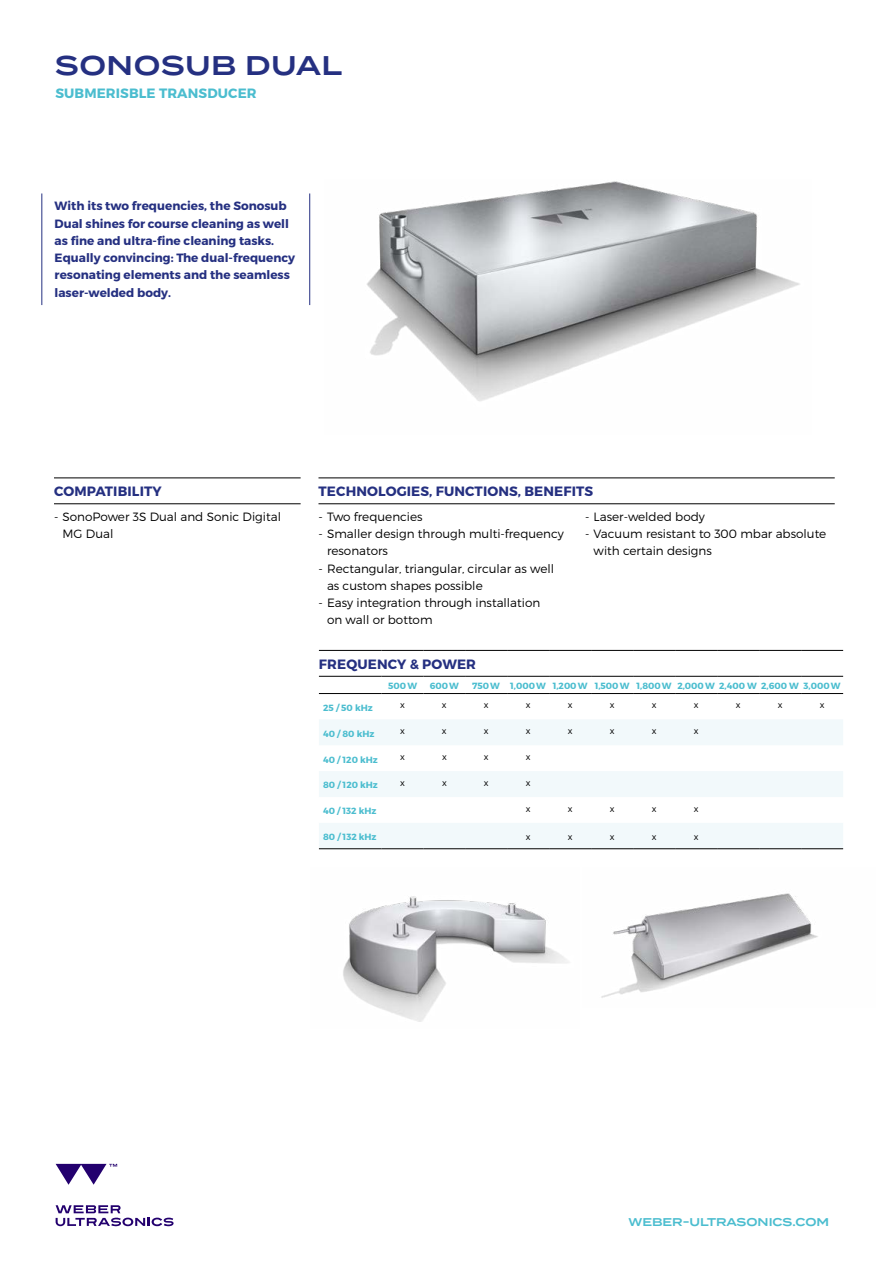
<style>
.page{position:relative;width:893px;height:1263px;background:#fff}
.page>*{position:absolute;margin:0;border:0;box-sizing:border-box;transform-origin:0 0}
.t1{font:600 27px "Termina";letter-spacing:.02em;color:#253081}
.t2{font:700 13.5px "Montserrat";letter-spacing:.01em;color:#253081}
.t3{font:700 13.5px "Montserrat";letter-spacing:.01em;color:#4bbdcf}
.t4{font:300 12px/17.2px "Montserrat";color:#000}
.t5{font:700 12px/17.2px "Montserrat";color:#253081}
.t6{font:600 11.25px "Termina";color:#4bbdcf}
.t7{font:700 9px "Montserrat";color:#4bbdcf}
.t8{font:300 9px "Montserrat";color:#000}
.s1{color:#fff}
</style>
<div class="page">
<svg style="left:56px;top:1164px;width:61px;height:21px"></svg>
<svg style="left:56px;top:1205px;width:118px;height:21px"></svg>
<img style="left:367px;top:181px;width:433px;height:220px">
<img style="left:343px;top:896px;width:226px;height:126px">
<img style="left:601px;top:893px;width:217px;height:105px">
<hr style="left:318px;top:478px;width:517px;height:1px;background:#000">
<hr style="left:318px;top:503px;width:517px;height:1px;background:#000">
<hr style="left:54px;top:478px;width:247px;height:1px;background:#000">
<hr style="left:54px;top:503px;width:247px;height:1px;background:#000">
<svg style="left:319px;top:720px;width:524px;height:128px;fill:#f2f9fb"></svg>
<hr style="left:319px;top:848px;width:63px;height:1px;background:#000">
<hr style="left:382px;top:848px;width:42px;height:1px;background:#000">
<hr style="left:424px;top:848px;width:41px;height:1px;background:#000">
<hr style="left:465px;top:848px;width:42px;height:1px;background:#000">
<hr style="left:507px;top:848px;width:42px;height:1px;background:#000">
<hr style="left:549px;top:848px;width:42px;height:1px;background:#000">
<hr style="left:591px;top:848px;width:42px;height:1px;background:#000">
<hr style="left:633px;top:848px;width:42px;height:1px;background:#000">
<hr style="left:675px;top:848px;width:42px;height:1px;background:#000">
<hr style="left:717px;top:848px;width:42px;height:1px;background:#000">
<hr style="left:759px;top:848px;width:42px;height:1px;background:#000">
<hr style="left:801px;top:848px;width:42px;height:1px;background:#000">
<hr style="left:319px;top:650px;width:63px;height:1px;background:#000">
<hr style="left:382px;top:650px;width:42px;height:1px;background:#000">
<hr style="left:424px;top:650px;width:41px;height:1px;background:#000">
<hr style="left:465px;top:650px;width:42px;height:1px;background:#000">
<hr style="left:507px;top:650px;width:42px;height:1px;background:#000">
<hr style="left:549px;top:650px;width:42px;height:1px;background:#000">
<hr style="left:591px;top:650px;width:42px;height:1px;background:#000">
<hr style="left:633px;top:650px;width:42px;height:1px;background:#000">
<hr style="left:675px;top:650px;width:42px;height:1px;background:#000">
<hr style="left:717px;top:650px;width:42px;height:1px;background:#000">
<hr style="left:759px;top:650px;width:42px;height:1px;background:#000">
<hr style="left:801px;top:650px;width:42px;height:1px;background:#000">
<hr style="left:319px;top:676px;width:63px;height:1px;background:#000">
<hr style="left:319px;top:693px;width:63px;height:1px;background:#000">
<hr style="left:382px;top:676px;width:42px;height:1px;background:#000">
<hr style="left:424px;top:676px;width:41px;height:1px;background:#000">
<hr style="left:465px;top:676px;width:42px;height:1px;background:#000">
<hr style="left:507px;top:676px;width:42px;height:1px;background:#000">
<hr style="left:549px;top:676px;width:42px;height:1px;background:#000">
<hr style="left:591px;top:676px;width:42px;height:1px;background:#000">
<hr style="left:633px;top:676px;width:42px;height:1px;background:#000">
<hr style="left:675px;top:676px;width:42px;height:1px;background:#000">
<hr style="left:717px;top:676px;width:42px;height:1px;background:#000">
<hr style="left:759px;top:676px;width:42px;height:1px;background:#000">
<hr style="left:801px;top:676px;width:42px;height:1px;background:#000">
<hr style="left:382px;top:693px;width:42px;height:1px;background:#000">
<hr style="left:424px;top:693px;width:41px;height:1px;background:#000">
<hr style="left:465px;top:693px;width:42px;height:1px;background:#000">
<hr style="left:507px;top:693px;width:42px;height:1px;background:#000">
<hr style="left:549px;top:693px;width:42px;height:1px;background:#000">
<hr style="left:591px;top:693px;width:42px;height:1px;background:#000">
<hr style="left:633px;top:693px;width:42px;height:1px;background:#000">
<hr style="left:675px;top:693px;width:42px;height:1px;background:#000">
<hr style="left:717px;top:693px;width:42px;height:1px;background:#000">
<hr style="left:759px;top:693px;width:42px;height:1px;background:#000">
<hr style="left:801px;top:693px;width:42px;height:1px;background:#000">
<hr style="left:41px;top:193px;width:1px;height:112px;background:#253081">
<hr style="left:309px;top:193px;width:1px;height:112px;background:#253081">
<h1 class="t1" style="left:55px;top:45px;width:342px">SONOSUB DUAL <span class="s1">CL</span></h1>
<p class="t3" style="left:55px;top:84px;width:203px">SUBMERISBLE TRANSDUCER</p>
<p class="t5" style="left:55px;top:198px;width:242px">With its two frequencies, the Sonosub Dual shines for course cleaning as well as fine and ultra-fine cleaning tasks.<br>Equally convincing: The dual-frequency resonating elements and the seamless laser-welded body.</p>
<p class="t2" style="left:54px;top:483px;width:109px">COMPATIBILITY</p>
<p class="t4" style="left:63px;top:508px;width:220px;text-indent:-9px">- SonoPower 3S Dual and Sonic Digital<br>MG Dual</p>
<p class="t2" style="left:319px;top:483px;width:276px">TECHNOLOGIES, FUNCTIONS, BENEFITS</p>
<p class="t4" style="left:318px;top:508px;width:106px">- Two frequencies</p>
<p class="t4" style="left:327px;top:525px;width:238px;text-indent:-9px">- Smaller design through multi-frequency resonators</p>
<p class="t4" style="left:327px;top:559px;width:229px;text-indent:-9px">- Rectangular, triangular, circular as well as custom shapes possible</p>
<p class="t4" style="left:327px;top:594px;width:215px;text-indent:-9px">- Easy integration through installation on wall or bottom</p>
<p class="t4" style="left:585px;top:508px;width:121px">- Laser-welded body</p>
<p class="t4" style="left:594px;top:525px;width:234px;text-indent:-9px">- Vacuum resistant to 300 mbar absolute with certain designs</p>
<p class="t2" style="left:319px;top:655px;width:159px">FREQUENCY &amp; POWER</p>
<p class="t7" style="left:388px;top:680px;width:30px">500W</p>
<p class="t7" style="left:430px;top:680px;width:31px">600W</p>
<p class="t7" style="left:472px;top:680px;width:370px">750W 1,000W 1,200W 1,500W 1,800W 2,000W 2,400 W 2,600 W 3,000W</p>
<p class="t7" style="left:323px;top:702px;width:51px">25 / 50 kHz</p>
<p class="t8" style="left:400px;top:699px;width:6px">x</p>
<p class="t8" style="left:442px;top:699px;width:6px">x</p>
<p class="t8" style="left:484px;top:699px;width:6px">x</p>
<p class="t8" style="left:526px;top:699px;width:6px">x</p>
<p class="t8" style="left:568px;top:699px;width:6px">x</p>
<p class="t8" style="left:610px;top:699px;width:6px">x</p>
<p class="t8" style="left:652px;top:699px;width:6px">x</p>
<p class="t8" style="left:694px;top:699px;width:6px">x</p>
<p class="t8" style="left:736px;top:699px;width:6px">x</p>
<p class="t8" style="left:778px;top:699px;width:6px">x</p>
<p class="t8" style="left:820px;top:699px;width:6px">x</p>
<p class="t7" style="left:323px;top:728px;width:53px">40 / 80 kHz</p>
<p class="t8" style="left:400px;top:725px;width:6px">x</p>
<p class="t8" style="left:442px;top:725px;width:6px">x</p>
<p class="t8" style="left:484px;top:725px;width:6px">x</p>
<p class="t8" style="left:526px;top:725px;width:6px">x</p>
<p class="t8" style="left:568px;top:725px;width:6px">x</p>
<p class="t8" style="left:610px;top:725px;width:6px">x</p>
<p class="t8" style="left:652px;top:725px;width:6px">x</p>
<p class="t8" style="left:694px;top:725px;width:6px">x</p>
<p class="t7" style="left:323px;top:754px;width:56px">40 / 120 kHz</p>
<p class="t8" style="left:400px;top:751px;width:6px">x</p>
<p class="t8" style="left:442px;top:751px;width:6px">x</p>
<p class="t8" style="left:484px;top:751px;width:6px">x</p>
<p class="t8" style="left:526px;top:751px;width:6px">x</p>
<p class="t7" style="left:323px;top:780px;width:56px">80 / 120 kHz</p>
<p class="t8" style="left:400px;top:777px;width:6px">x</p>
<p class="t8" style="left:442px;top:777px;width:6px">x</p>
<p class="t8" style="left:484px;top:777px;width:6px">x</p>
<p class="t8" style="left:526px;top:777px;width:6px">x</p>
<p class="t7" style="left:323px;top:805px;width:55px">40 / 132 kHz</p>
<p class="t8" style="left:526px;top:803px;width:6px">x</p>
<p class="t8" style="left:568px;top:803px;width:6px">x</p>
<p class="t8" style="left:610px;top:803px;width:6px">x</p>
<p class="t8" style="left:652px;top:803px;width:6px">x</p>
<p class="t8" style="left:694px;top:803px;width:6px">x</p>
<p class="t7" style="left:323px;top:831px;width:55px">80 / 132 kHz</p>
<p class="t8" style="left:526px;top:831px;width:6px">x</p>
<p class="t8" style="left:568px;top:831px;width:6px">x</p>
<p class="t8" style="left:610px;top:831px;width:6px">x</p>
<p class="t8" style="left:652px;top:831px;width:6px">x</p>
<p class="t8" style="left:694px;top:831px;width:6px">x</p>
<p class="t6" style="left:628px;top:1213px;width:202px">WEBER-ULTRASONICS.COM</p>
</div>
